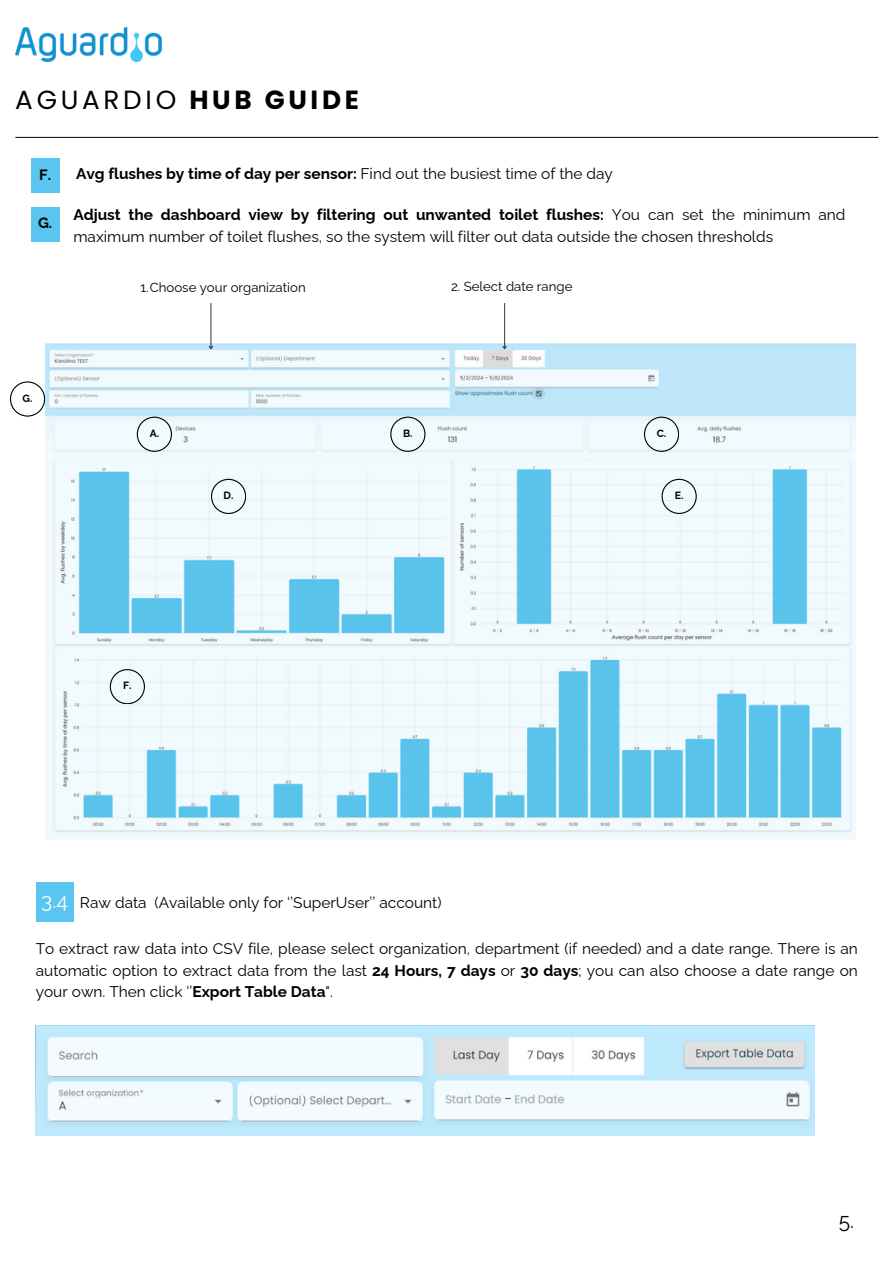
<style>
.page{position:relative;width:894px;height:1264px;background:#fff}
.page>*{position:absolute;margin:0;border:0;box-sizing:border-box;transform-origin:0 0}
.t1{font:26.25px "Poppins";letter-spacing:.14em;color:#000}
.t2{font:20.85px "Raleway";color:#fff}
.t3{font:20.85px "Raleway";color:#000}
.t4{font:15.45px/21.3px "Raleway";color:#000;text-align:justify}
.t5{font:700 15.45px "Raleway";color:#000}
.t6{font:700 15px "Raleway";color:#000}
.t7{font:13.2px "Raleway";color:#000}
.t8{font:700 10.5px "Raleway";color:#000}
.s1{font-weight:700}
.s2{font-weight:400}
</style>
<div class="page">
<div style="left:36px;top:881px;width:37px;height:40px;background:#5bc5f2"></div>
<img style="left:36px;top:1025px;width:778px;height:110px">
<img style="left:15px;top:27px;width:147px;height:35px">
<hr style="left:15px;top:137px;width:863px;height:1px;background:#231f20">
<img style="left:45px;top:343px;width:810px;height:496px">
<hr style="left:210px;top:303px;width:1px;height:46px;background:#000">
<svg style="left:208px;top:345px;width:6px;height:5px"></svg>
<hr style="left:504px;top:303px;width:1px;height:46px;background:#000">
<svg style="left:501px;top:345px;width:6px;height:5px"></svg>
<div style="left:31px;top:158px;width:28px;height:35px;background:#5bc5f2"></div>
<div style="left:31px;top:207px;width:28px;height:34px;background:#5bc5f2"></div>
<svg style="left:137px;top:416px;width:35px;height:35px"></svg>
<svg style="left:390px;top:416px;width:35px;height:35px"></svg>
<svg style="left:643px;top:416px;width:35px;height:35px"></svg>
<svg style="left:211px;top:479px;width:35px;height:34px"></svg>
<svg style="left:661px;top:479px;width:35px;height:34px"></svg>
<svg style="left:110px;top:669px;width:35px;height:35px"></svg>
<svg style="left:10px;top:381px;width:35px;height:35px"></svg>
<p class="t1" style="left:15px;top:81px;width:345px">AGUARDIO <span class="s1">HUB GUIDE</span></p>
<p class="t6" style="left:39px;top:165px;width:13px">F.</p>
<p class="t5" style="left:76px;top:165px;width:538px">Avg flushes by time of day per sensor: <span class="s2">Find out the busiest time of the day</span></p>
<p class="t6" style="left:38px;top:214px;width:16px">G.</p>
<p class="t4" style="left:73px;top:204px;width:773px"><span class="s1">Adjust the dashboard view by filtering out unwanted toilet flushes:</span> You can set the minimum and maximum number of toilet flushes, so the system will filter out data outside the chosen thresholds</p>
<h2 class="t8" style="left:23px;top:392px;width:11px">G.</h2>
<p class="t7" style="left:140px;top:280px;width:167px">1.Choose your organization</p>
<h5 class="t7" style="left:451px;top:278px;width:123px">2. Select date range</h5>
<p class="t8" style="left:150px;top:427px;width:11px">A.</p>
<p class="t8" style="left:403px;top:427px;width:11px">B.</p>
<h2 class="t8" style="left:656px;top:427px;width:11px">C.</h2>
<h4 class="t8" style="left:223px;top:489px;width:11px">D.</h4>
<h4 class="t8" style="left:674px;top:489px;width:10px">E.</h4>
<p class="t8" style="left:123px;top:679px;width:10px">F.</p>
<h4 class="t2" style="left:41px;top:888px;width:28px">3.4</h4>
<h3 class="t4" style="left:80px;top:891px;width:363px">Raw data (Available only for ‘’SuperUser’’ account)</h3>
<h4 class="t4" style="left:36px;top:938px;width:823px">To extract raw data into CSV file, please select organization, department (if needed) and a date range. There is an automatic option to extract data from the last <span class="s1">24 Hours, 7 days</span> or <span class="s1">30 days</span>; you can also choose a date range on your own. Then click ‘’<span class="s1">Export Table Data</span>".</h4>
<p class="t3" style="left:838px;top:1208px;width:17px">5.</p>
</div>
